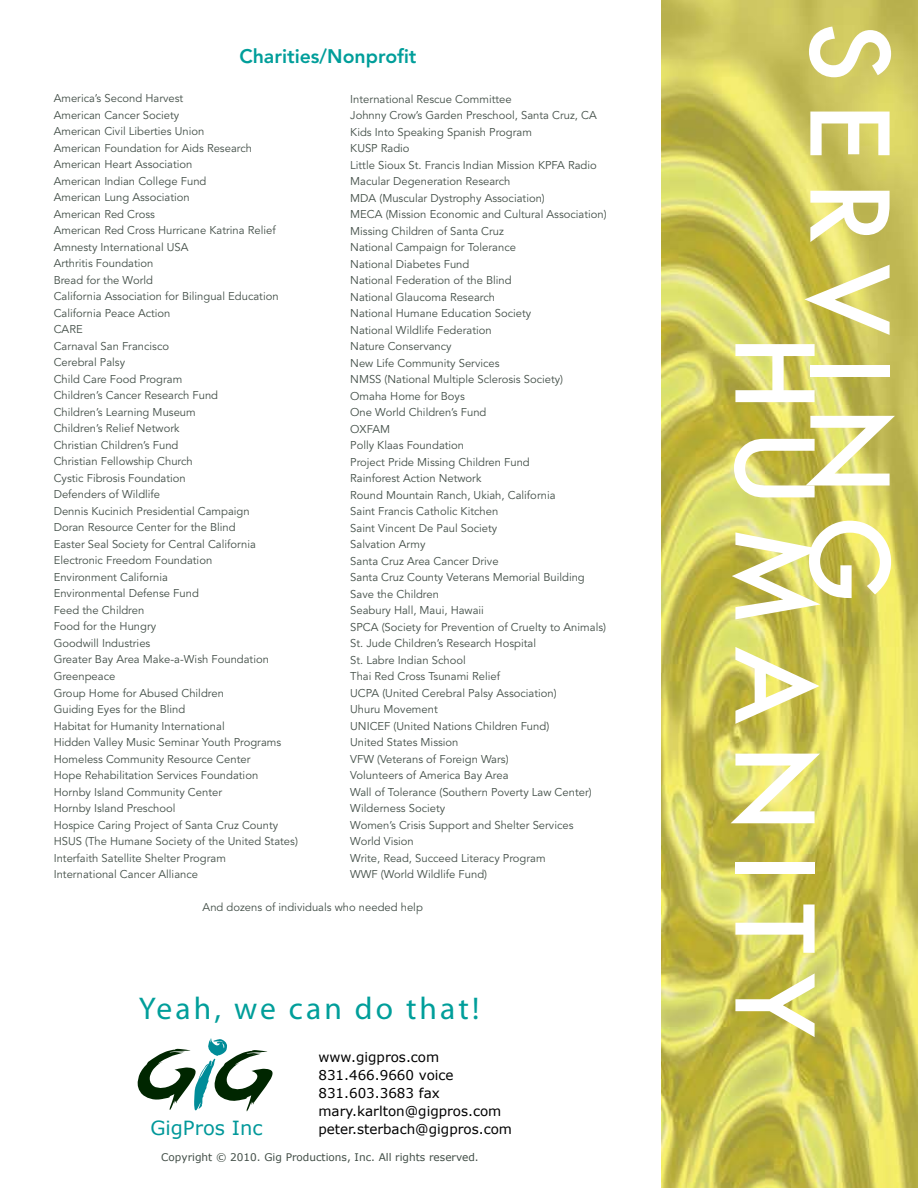
<style>
.page{position:relative;width:918px;height:1188px;background:#fff}
.page>*{position:absolute;margin:0;border:0;box-sizing:border-box;transform-origin:0 0}
.t1{font:500 105px "Futura";color:#fff}
.t2{font:31.5px "Myriad Pro";letter-spacing:.1em;color:#009e9a}
.t3{font:800 19.5px "Avenir";color:#009e9a}
.t4{font:19.5px "Verdana";color:#00989a}
.t5{font:13.5px/18px "Verdana";color:#000}
.t6{font:11.25px/16.5px "Avenir";color:#424e47}
.t7{font:10.5px "Verdana";color:#424e47}
</style>
<div class="page">
<img style="left:662px;top:0;width:256px;height:1188px">
<svg style="left:138px;top:1038px;width:135px;height:73px"></svg>
<h3 class="t3" style="left:239px;top:45px;width:178px">Charities/Nonprofit</h3>
<p class="t6" style="left:54px;top:91px;width:246px">America’s Second Harvest<br>American Cancer Society<br>American Civil Liberties Union<br>American Foundation for Aids Research<br>American Heart Association<br>American Indian College Fund<br>American Lung Association<br>American Red Cross<br>American Red Cross Hurricane Katrina Relief<br>Amnesty International USA<br>Arthritis Foundation<br>Bread for the World<br>California Association for Bilingual Education<br>California Peace Action<br>CARE<br>Carnaval San Francisco<br>Cerebral Palsy<br>Child Care Food Program<br>Children’s Cancer Research Fund<br>Children’s Learning Museum<br>Children’s Relief Network<br>Christian Children’s Fund<br>Christian Fellowship Church<br>Cystic Fibrosis Foundation<br>Defenders of Wildlife<br>Dennis Kucinich Presidential Campaign<br>Doran Resource Center for the Blind<br>Easter Seal Society for Central California<br>Electronic Freedom Foundation<br>Environment California<br>Environmental Defense Fund<br>Feed the Children<br>Food for the Hungry<br>Goodwill Industries<br>Greater Bay Area Make-a-Wish Foundation<br>Greenpeace<br>Group Home for Abused Children<br>Guiding Eyes for the Blind<br>Habitat for Humanity International<br>Hidden Valley Music Seminar Youth Programs<br>Homeless Community Resource Center<br>Hope Rehabilitation Services Foundation<br>Hornby Island Community Center<br>Hornby Island Preschool<br>Hospice Caring Project of Santa Cruz County<br>HSUS (The Humane Society of the United States)<br>Interfaith Satellite Shelter Program<br>International Cancer Alliance</p>
<p class="t6" style="left:350px;top:91px;width:258px">International Rescue Committee<br>Johnny Crow’s Garden Preschool, Santa Cruz, CA<br>Kids Into Speaking Spanish Program<br>KUSP Radio<br>Little Sioux St. Francis Indian Mission KPFA Radio<br>Macular Degeneration Research<br>MDA (Muscular Dystrophy Association)<br>MECA (Mission Economic and Cultural Association)<br>Missing Children of Santa Cruz<br>National Campaign for Tolerance<br>National Diabetes Fund<br>National Federation of the Blind<br>National Glaucoma Research<br>National Humane Education Society<br>National Wildlife Federation<br>Nature Conservancy<br>New Life Community Services<br>NMSS (National Multiple Sclerosis Society)<br>Omaha Home for Boys<br>One World Children’s Fund<br>OXFAM<br>Polly Klaas Foundation<br>Project Pride Missing Children Fund<br>Rainforest Action Network<br>Round Mountain Ranch, Ukiah, California<br>Saint Francis Catholic Kitchen<br>Saint Vincent De Paul Society<br>Salvation Army<br>Santa Cruz Area Cancer Drive<br>Santa Cruz County Veterans Memorial Building<br>Save the Children<br>Seabury Hall, Maui, Hawaii<br>SPCA (Society for Prevention of Cruelty to Animals)<br>St. Jude Children’s Research Hospital<br>St. Labre Indian School<br>Thai Red Cross Tsunami Relief<br>UCPA (United Cerebral Palsy Association)<br>Uhuru Movement<br>UNICEF (United Nations Children Fund)<br>United States Mission<br>VFW (Veterans of Foreign Wars)<br>Volunteers of America Bay Area<br>Wall of Tolerance (Southern Poverty Law Center)<br>Wilderness Society<br>Women’s Crisis Support and Shelter Services<br>World Vision<br>Write, Read, Succeed Literacy Program<br>WWF (World Wildlife Fund)</p>
<p class="t6" style="left:203px;top:899px;width:222px">And dozens of individuals who needed help</p>
<h2 class="t2" style="left:139px;top:989px;width:342px">Yeah, we can do that!</h2>
<h3 class="t4" style="left:150px;top:1115px;width:114px">GigPros Inc</h3>
<p class="t5" style="left:318px;top:1048px;width:195px">www.gigpros.com<br>831.466.9660 voice<br>831.603.3683 fax mary.karlton@gigpros.com peter.sterbach@gigpros.com</p>
<p class="t7" style="left:161px;top:1150px;width:319px">Copyright © 2010. Gig Productions, Inc. All rights reserved.</p>
<h1 class="t1" style="left:921px;top:21px;width:584px;rotate:90deg">S E R V I N G</h1>
<h1 class="t1" style="left:846px;top:335px;width:704px;rotate:90deg">H U M A N I T Y</h1>
</div>
